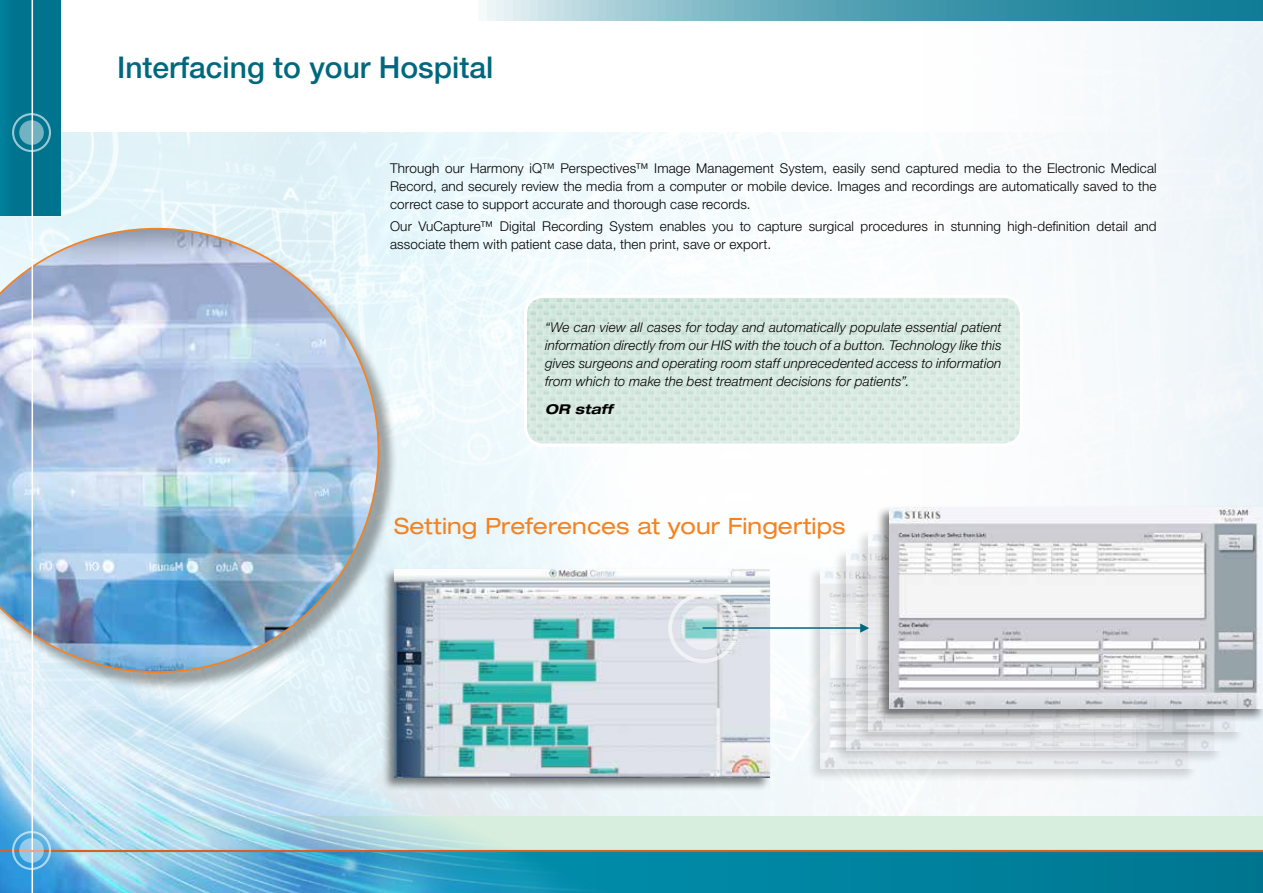
<style>
.page{position:relative;width:1263px;height:893px;background:#fff}
.page>*{position:absolute;margin:0;border:0;box-sizing:border-box;transform-origin:0 0}
.t1{font:500 30px "Helvetica Neue LT";color:#00687e}
.t2{font:expanded 22.5px "Helvetica Neue LT";letter-spacing:.005em;color:#f58220}
.t3{font:300 13.5px/18px "Helvetica Neue LT";letter-spacing:.01em;color:#000;text-align:justify}
.t4{font:italic 300 13.5px/18px "Helvetica Neue LT";letter-spacing:.005em;color:#000;text-align:justify}
.t5{font:italic 700 expanded 13.5px "Helvetica Neue LT";letter-spacing:.01em;color:#000}
</style>
<div class="page">
<img style="left:0;top:133px;width:759px;height:434px">
<img style="left:759px;top:20px;width:504px;height:796px">
<div style="left:0;top:230px;width:398px;height:462px;background:#000;opacity:.35"></div>
<img style="left:0;top:228px;width:379px;height:376px">
<img style="left:395px;top:570px;width:374px;height:34px">
<div style="left:806px;top:565px;width:391px;height:218px;background:#000;opacity:.5"></div>
<img style="left:821px;top:568px;width:374px;height:201px">
<div style="left:832px;top:547px;width:391px;height:218px;background:#000;opacity:.5"></div>
<img style="left:847px;top:550px;width:374px;height:201px">
<div style="left:854px;top:528px;width:391px;height:218px;background:#000;opacity:.5"></div>
<img style="left:868px;top:530px;width:375px;height:201px">
<div style="left:876px;top:505px;width:387px;height:218px;background:#000;opacity:.5"></div>
<img style="left:890px;top:507px;width:373px;height:202px">
<div style="left:0;top:850px;width:1263px;height:43px;background:#007e9a"></div>
<div style="left:0;top:816px;width:1263px;height:34px;background:#d7eddd"></div>
<div style="left:0;top:0;width:61px;height:215px;background:linear-gradient(to right,#017994,#02738e)"></div>
<svg style="left:479px;top:0;width:784px;height:20px;background:#5fa7b8"></svg>
<svg style="left:19px;top:120px;width:25px;height:25px"></svg>
<div style="left:12px;top:113px;width:39px;height:39px;border:2px solid #fff;border-radius:50%"></div>
<img style="left:0;top:604px;width:777px;height:289px">
<img style="left:525px;top:296px;width:496px;height:149px">
<div style="left:524px;top:295px;width:499px;height:151px;border:3px solid #fff;border-radius:18px"></div>
<hr style="left:32px;top:0;width:1px;height:893px;background:#fff">
<hr style="left:0;top:850px;width:1263px;height:2px;background:#d56127">
<svg style="left:19px;top:838px;width:25px;height:25px"></svg>
<div style="left:12px;top:831px;width:39px;height:39px;border:2px solid #fff;border-radius:50%"></div>
<svg style="left:681px;top:606px;width:44px;height:44px"></svg>
<div style="left:668px;top:593px;width:70px;height:70px;border:4px solid #fff;border-radius:50%"></div>
<hr style="left:702px;top:627px;width:163px;height:2px;background:#00687e">
<svg style="left:860px;top:623px;width:9px;height:10px"></svg>
<h1 class="t1" style="left:117px;top:49px;width:378px">Interfacing to your Hospital</h1>
<p class="t3" style="left:390px;top:159px;width:768px">Through our Harmony iQ™ Perspectives™ Image Management System, easily send captured media to the Electronic Medical Record, and securely review the media from a computer or mobile device. Images and recordings are automatically saved to the correct case to support accurate and thorough case records.</p>
<p class="t3" style="left:390px;top:217px;width:768px">Our VuCapture™ Digital Recording System enables you to capture surgical procedures in stunning high-definition detail and associate them with patient case data, then print, save or export.</p>
<p class="t4" style="left:545px;top:318px;width:458px">“We can view all cases for today and automatically populate essential patient information directly from our HIS with the touch of a button. Technology like this gives surgeons and operating room staff unprecedented access to information from which to make the best treatment decisions for patients”.</p>
<p class="t5" style="left:545px;top:400px;width:69px">OR staff</p>
<h2 class="t2" style="left:394px;top:512px;width:453px">Setting Preferences at your Fingertips</h2>
</div>
